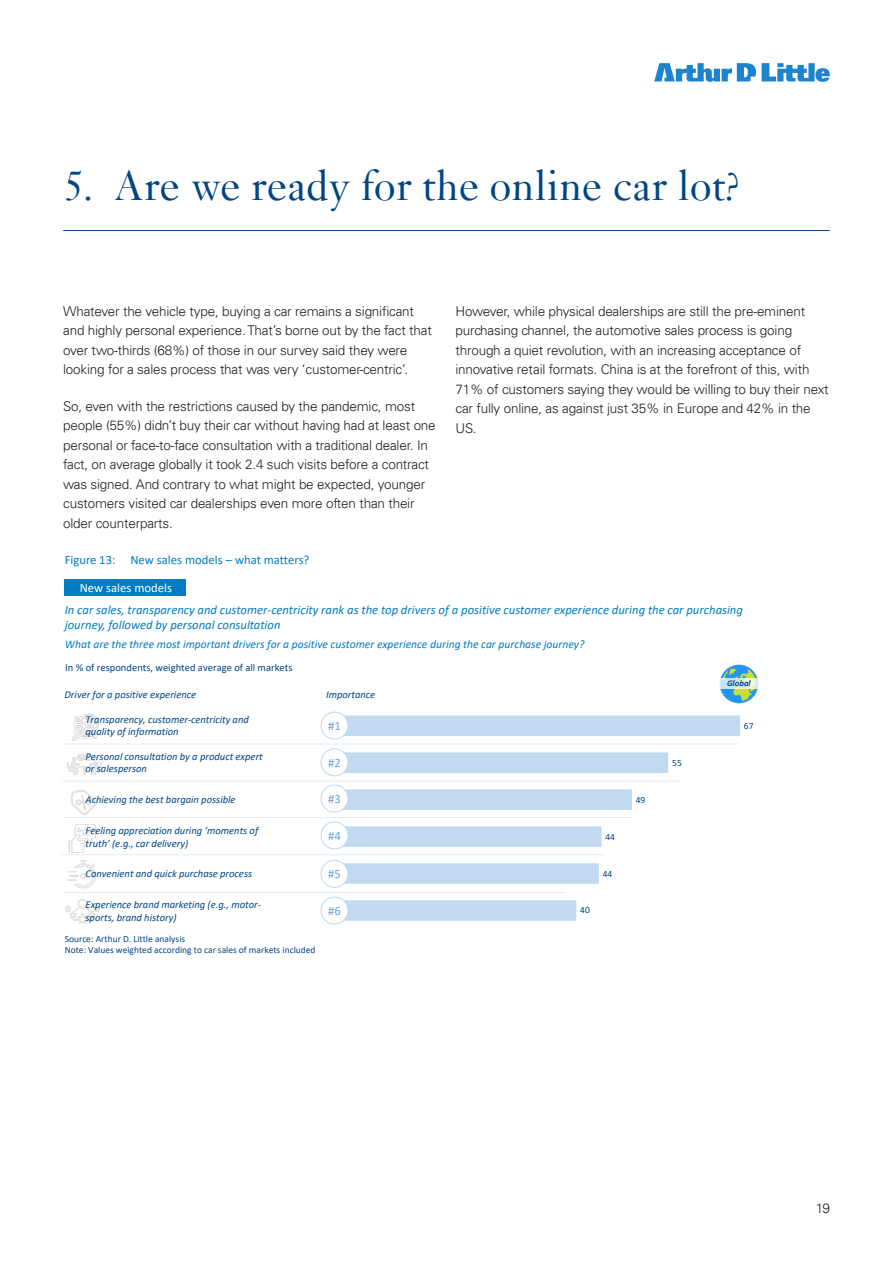
<style>
.page{position:relative;width:893px;height:1263px;background:#fff}
.page>*{position:absolute;margin:0;border:0;box-sizing:border-box;transform-origin:0 0}
.ADL-Headlines{font:45px "Janson";color:#004684}
.ADL_Body_Copy{font:300 13.5px/19.5px "Univers LT";letter-spacing:-.015em;color:#231f20}
.t1{font:italic 12.6px/15.1px "Calibri";color:#007cc3}
.t2{font:12.6px "Calibri";color:#007cc3}
.t3{font:12.6px "Calibri";color:#fff}
.t4{font:12.6px "Calibri";color:#6ba5db}
.t5{font:italic 11.55px "Calibri";color:#007cc3}
.t6{font:italic 10.65px/12.6px "Calibri";color:#004785}
.t7{font:10.65px "Calibri";color:#004785}
.t8{font:9.45px/11.4px "Calibri";color:#004785}
.t9{font:italic 700 8.7px "Calibri";color:#004785}
</style>
<div class="page">
<svg style="left:654px;top:63px;width:176px;height:19px"></svg>
<div style="left:64px;top:579px;width:122px;height:16px;background:#007cc3"></div>
<div style="left:64px;top:707px;width:48px;height:222px;background:#fff;opacity:.47"></div>
<svg style="left:340px;top:715px;width:400px;height:206px"></svg>
<hr style="left:63px;top:744px;width:676px;height:1px;background:#e1edf8">
<hr style="left:62px;top:781px;width:619px;height:1px;background:#e1edf8">
<hr style="left:63px;top:817px;width:570px;height:1px;background:#e1edf8">
<hr style="left:62px;top:854px;width:543px;height:1px;background:#e1edf8">
<hr style="left:63px;top:892px;width:503px;height:1px;background:#e1edf8">
<div style="left:321px;top:712px;width:27px;height:27px;background:#fff;border-radius:50%"></div>
<div style="left:321px;top:712px;width:27px;height:27px;border:1px solid #c2daf0;border-radius:50%"></div>
<div style="left:321px;top:749px;width:27px;height:27px;background:#fff;border-radius:50%"></div>
<div style="left:321px;top:748px;width:27px;height:28px;border:1px solid #c2daf0;border-radius:50%"></div>
<div style="left:321px;top:785px;width:27px;height:27px;background:#fff;border-radius:50%"></div>
<div style="left:321px;top:784px;width:27px;height:29px;border:1px solid #c2daf0;border-radius:50%"></div>
<div style="left:321px;top:822px;width:27px;height:27px;background:#fff;border-radius:50%"></div>
<div style="left:321px;top:821px;width:27px;height:28px;border:1px solid #c2daf0;border-radius:50%"></div>
<div style="left:321px;top:860px;width:27px;height:27px;background:#fff;border-radius:50%"></div>
<div style="left:321px;top:860px;width:27px;height:28px;border:1px solid #c2daf0;border-radius:50%"></div>
<div style="left:321px;top:897px;width:27px;height:27px;background:#fff;border-radius:50%"></div>
<div style="left:321px;top:896px;width:27px;height:28px;border:1px solid #c2daf0;border-radius:50%"></div>
<img style="left:720px;top:664px;width:38px;height:40px">
<div style="left:716px;top:678px;width:45px;height:11px;background:#fff;opacity:.75"></div>
<hr style="left:63px;top:230px;width:767px;height:1px;background:#004684">
<p class="ADL-Headlines" style="left:63px;top:159px;width:678px">5. Are we ready for the online car lot?</p>
<p class="ADL_Body_Copy" style="left:63px;top:301px;width:370px">Whatever the vehicle type, buying a car remains a significant and highly personal experience. That’s borne out by the fact that over two-thirds (68%) of those in our survey said they were looking for a sales process that was very ‘customer-centric’.</p>
<p class="ADL_Body_Copy" style="left:63px;top:396px;width:374px">So, even with the restrictions caused by the pandemic, most people (55%) didn’t buy their car without having had at least one personal or face-to-face consultation with a traditional dealer. In fact, on average globally it took 2.4 such visits before a contract was signed. And contrary to what might be expected, younger customers visited car dealerships even more often than their older counterparts.</p>
<p class="t2" style="left:65px;top:551px;width:246px">Figure 13: New sales models – what matters?</p>
<p class="t3" style="left:80px;top:579px;width:94px">New sales models</p>
<p class="ADL_Body_Copy" style="left:455px;top:301px;width:375px">However, while physical dealerships are still the pre-eminent purchasing channel, the automotive sales process is going through a quiet revolution, with an increasing acceptance of innovative retail formats. China is at the forefront of this, with 71% of customers saying they would be willing to buy their next car fully online, as against just 35% in Europe and 42% in the US.</p>
<p class="t1" style="left:65px;top:601px;width:680px">In car sales, transparency and customer-centricity rank as the top drivers of a positive customer experience during the car purchasing journey, followed by personal consultation</p>
<p class="t5" style="left:65px;top:636px;width:521px">What are the three most important drivers for a positive customer experience during the car purchase journey?</p>
<p class="t7" style="left:65px;top:660px;width:229px">In % of respondents, weighted average of all markets</p>
<p class="t6" style="left:64px;top:688px;width:133px">Driver for a positive experience</p>
<p class="t6" style="left:326px;top:688px;width:51px">Importance</p>
<p class="t6" style="left:86px;top:712px;width:165px">Transparency, customer-centricity and quality of information</p>
<p class="t6" style="left:86px;top:749px;width:179px">Personal consultation by a product expert or salesperson</p>
<p class="t6" style="left:86px;top:793px;width:152px">Achieving the best bargain possible</p>
<p class="t6" style="left:86px;top:824px;width:174px">Feeling appreciation during ‘moments of truth’ (e.g., car delivery)</p>
<p class="t6" style="left:86px;top:867px;width:168px">Convenient and quick purchase process</p>
<p class="t6" style="left:86px;top:898px;width:177px">Experience brand marketing (e.g., motor&shy;sports, brand history)</p>
<p class="t8" style="left:65px;top:933px;width:252px">Source: Arthur D. Little analysis<br>Note: Values weighted according to car sales of markets included</p>
<p class="t4" style="left:328px;top:717px;width:14px">#1</p>
<p class="t4" style="left:328px;top:754px;width:14px">#2</p>
<p class="t4" style="left:328px;top:790px;width:14px">#3</p>
<p class="t4" style="left:328px;top:827px;width:14px">#4</p>
<p class="t4" style="left:328px;top:865px;width:14px">#5</p>
<p class="t4" style="left:328px;top:902px;width:14px">#6</p>
<p class="t8" style="left:580px;top:904px;width:11px">40</p>
<p class="t8" style="left:605px;top:830px;width:11px">44</p>
<p class="t8" style="left:603px;top:867px;width:11px">44</p>
<p class="t8" style="left:636px;top:793px;width:11px">49</p>
<p class="t8" style="left:672px;top:757px;width:11px">55</p>
<p class="t9" style="left:727px;top:677px;width:25px">Global</p>
<p class="t8" style="left:744px;top:720px;width:11px">67</p>
<p class="ADL_Body_Copy" style="left:816px;top:1198px;width:16px">19</p>
</div>
